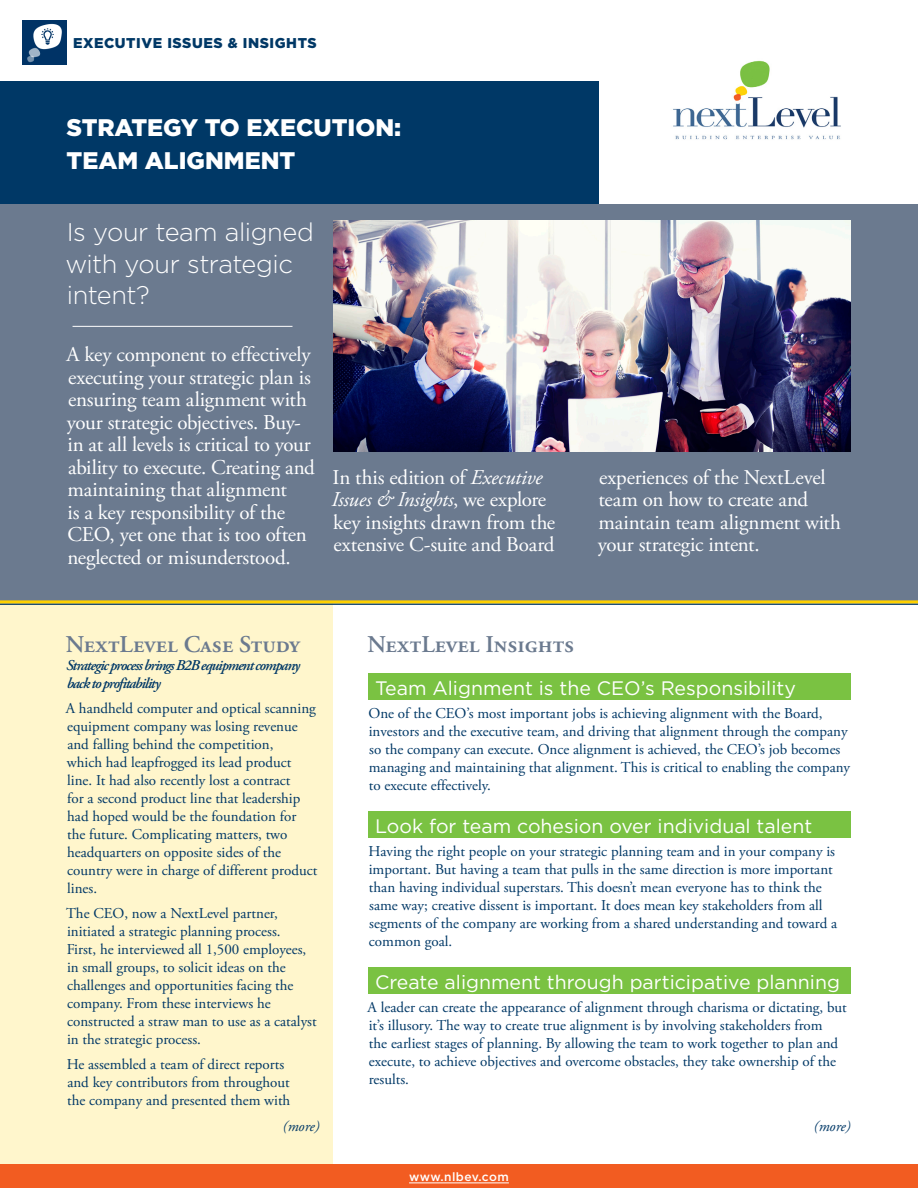
<style>
.page{position:relative;width:918px;height:1188px;background:#fff}
.page>*{position:absolute;margin:0;border:0;box-sizing:border-box;transform-origin:0 0}
.Default{font:300 25.5px/31.5px "Gotham";letter-spacing:-.02em;color:#fff}
.t1{font:600 24px "Adobe Garamond Pro";color:#6b7a8f}
.Default-2{font:900 24px "Gotham";color:#fff}
.Default-3{font:21px/22.5px "Adobe Garamond Pro";letter-spacing:-.01em;color:#fff}
.t2{font:19.5px "Gotham";color:#fff}
.Paragraph_Style_1{font:15px/18px "Adobe Garamond Pro";color:#003866}
.Default-4{font:15px/18px "Adobe Garamond Pro";color:#003866}
.Paragraph_Style_1-2{font:italic 600 15px/18px "Adobe Garamond Pro";letter-spacing:-.07em;color:#003866}
.t3{font:italic 15px "Adobe Garamond Pro";color:#003866}
.t4{font:900 14.25px "Gotham";letter-spacing:.04em;color:#003866}
.t5{font:500 12px "Gotham";letter-spacing:.035em;color:#fff}
.s1{font-style:italic}
</style>
<div class="page">
<div style="left:0;top:603px;width:333px;height:574px;background:#fff6cc"></div>
<div style="left:0;top:204px;width:918px;height:397px;background:#6b7a8f"></div>
<div style="left:0;top:81px;width:598px;height:123px;background:#003866"></div>
<img style="left:23px;top:21px;width:44px;height:43px">
<hr style="left:73px;top:326px;width:219px;height:1px;background:#fff">
<img style="left:673px;top:60px;width:168px;height:80px">
<hr style="left:0;top:603px;width:918px;height:2px;background:#003866">
<hr style="left:0;top:600px;width:918px;height:3px;background:#ffd100">
<div style="left:368px;top:673px;width:482px;height:27px;background:#7ac242"></div>
<div style="left:368px;top:811px;width:482px;height:27px;background:#7ac242"></div>
<div style="left:368px;top:967px;width:482px;height:27px;background:#7ac242"></div>
<img style="left:333px;top:221px;width:517px;height:230px">
<div style="left:0;top:1165px;width:918px;height:23px;background:#f25c21"></div>
<hr style="left:409px;top:1183px;width:100px;height:1px;background:#fff">
<p class="t4" style="left:73px;top:33px;width:245px">EXECUTIVE ISSUES &amp; INSIGHTS</p>
<p class="Default-2" style="left:67px;top:111px;width:336px">STRATEGY TO EXECUTION:</p>
<p class="Default-2" style="left:67px;top:144px;width:230px">TEAM ALIGNMENT</p>
<p class="Default" style="left:65px;top:216px;width:250px">Is your team aligned with your strategic intent?</p>
<p class="Default-3" style="left:66px;top:344px;width:250px">A key component to effectively executing your strategic plan is ensuring team alignment with your strategic objectives. Buy&shy;in at all levels is critical to your ability to execute. Creating and maintaining that alignment<br>is a key responsibility of the<br>CEO, yet one that is too often neglected or misunderstood.</p>
<p class="Default-3" style="left:332px;top:467px;width:225px">In this edition of <span class="s1">Executive<br>Issues &amp; Insights</span>, we explore key insights drawn from the extensive C-suite and Board</p>
<p class="Default-3" style="left:598px;top:467px;width:245px">experiences of the NextLevel team on how to create and maintain team alignment with your strategic intent.</p>
<p class="t1" style="left:66px;top:631px;width:236px">NextLevel Case Study</p>
<p class="Paragraph_Style_1-2" style="left:66px;top:657px;width:236px">Strategic process brings B2B equipment company back to profitability</p>
<p class="Paragraph_Style_1" style="left:66px;top:700px;width:253px">A handheld computer and optical scanning equipment company was losing revenue and falling behind the competition,<br>which had leapfrogged its lead product line. It had also recently lost a contract<br>for a second product line that leadership had hoped would be the foundation for<br>the future. Complicating matters, two headquarters on opposite sides of the country were in charge of different product lines.</p>
<p class="Paragraph_Style_1" style="left:66px;top:905px;width:252px">The CEO, now a NextLevel partner, initiated a strategic planning process.<br>First, he interviewed all 1,500 employees, in small groups, to solicit ideas on the challenges and opportunities facing the company. From these interviews he constructed a straw man to use as a catalyst in the strategic process.</p>
<p class="Default-4" style="left:67px;top:1055px;width:225px">He assembled a team of direct reports and key contributors from throughout the company and presented them with</p>
<p class="t1" style="left:367px;top:631px;width:208px">NextLevel Insights</p>
<p class="t2" style="left:375px;top:675px;width:422px">Team Alignment is the CEO’s Responsibility</p>
<p class="Paragraph_Style_1" style="left:369px;top:705px;width:483px">One of the CEO’s most important jobs is achieving alignment with the Board, investors and the executive team, and driving that alignment through the company so the company can execute. Once alignment is achieved, the CEO’s job becomes managing and maintaining that alignment. This is critical to enabling the company to execute effectively.</p>
<p class="t2" style="left:375px;top:813px;width:439px">Look for team cohesion over individual talent</p>
<p class="Paragraph_Style_1" style="left:368px;top:843px;width:470px">Having the right people on your strategic planning team and in your company is important. But having a team that pulls in the same direction is more important than having individual superstars. This doesn’t mean everyone has to think the same way; creative dissent is important. It does mean key stakeholders from all segments of the company are working from a shared understanding and toward a common goal.</p>
<p class="t2" style="left:375px;top:969px;width:466px">Create alignment through participative planning</p>
<p class="Paragraph_Style_1" style="left:368px;top:999px;width:481px">A leader can create the appearance of alignment through charisma or dictating, but it’s illusory. The way to create true alignment is by involving stakeholders from<br>the earliest stages of planning. By allowing the team to work together to plan and execute, to achieve objectives and overcome obstacles, they take ownership of the results.</p>
<p class="t3" style="left:283px;top:1118px;width:38px">(more)</p>
<p class="t3" style="left:814px;top:1118px;width:38px">(more)</p>
<p class="t5" style="left:409px;top:1169px;width:101px">www.nlbev.com</p>
</div>
